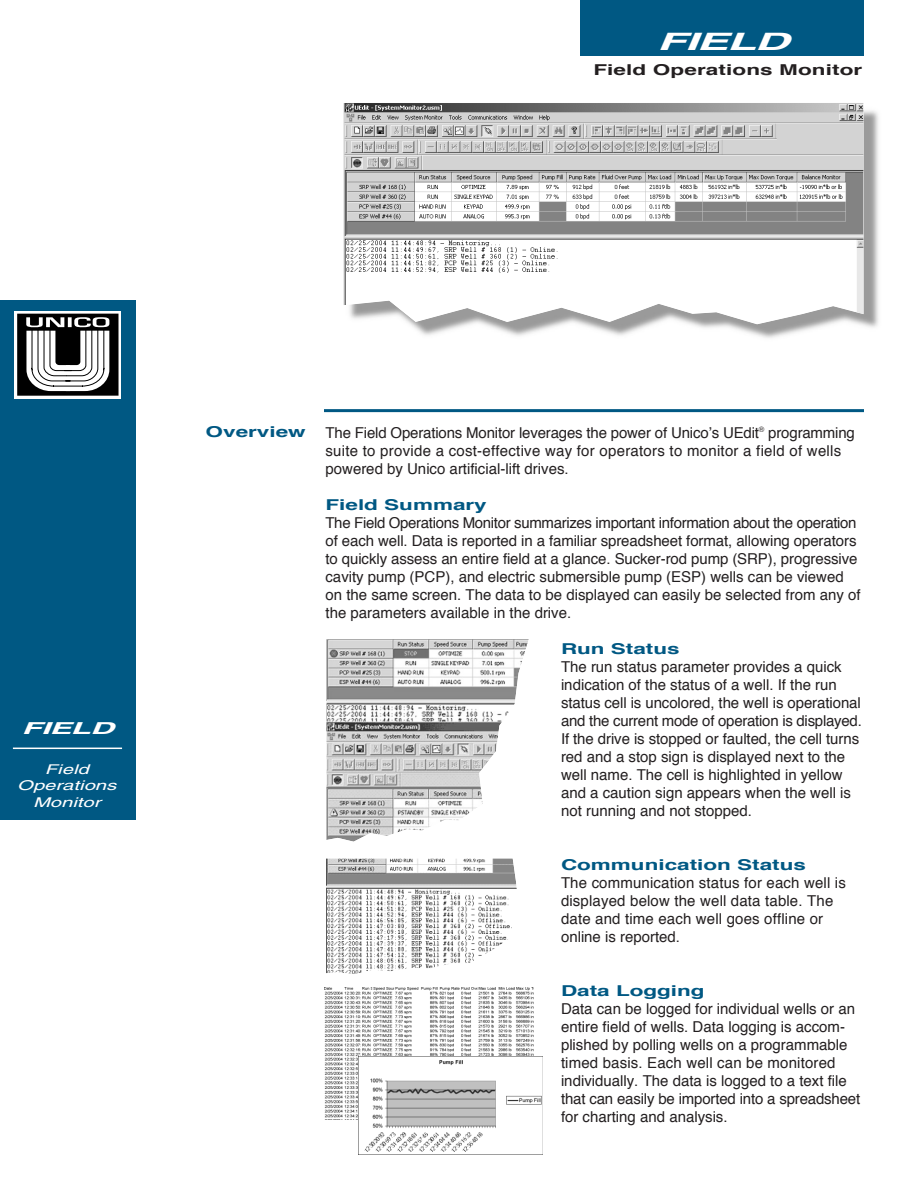
<style>
.page{position:relative;width:918px;height:1188px;background:#fff}
.page>*{position:absolute;margin:0;border:0;box-sizing:border-box;transform-origin:0 0}
.t1{font:italic 700 24px "Helvetica";letter-spacing:-.035em;color:#fff;scale:2 1}
.t2{font:italic 700 16.5px "Helvetica";letter-spacing:-.025em;color:#fff;scale:2 1}
.t3{font:15px/18px "Helvetica";color:#231f20}
.t4{font:700 15px "Helvetica";color:#005883;scale:1.5 1}
.t5{font:700 15px "Helvetica";letter-spacing:.005em;color:#231f20;scale:1.5 1}
.t6{font:italic 13.5px/16.2px "Helvetica";color:#fff;text-align:center;scale:1.5 1}
</style>
<div class="page">
<div style="left:580px;top:0;width:284px;height:56px;background:#005883"></div>
<div style="left:0;top:300px;width:135px;height:520px;background:#005883"></div>
<hr style="left:13px;top:748px;width:109px;height:1px;background:#fff">
<svg style="left:14px;top:311px;width:107px;height:87px"></svg>
<div style="left:17px;top:314px;width:102px;height:82px;background:#000"></div>
<svg style="left:26px;top:317px;width:83px;height:74px"></svg>
<hr style="left:324px;top:409px;width:540px;height:3px;background:#005883">
<img style="left:410px;top:110px;width:469px;height:228px">
<img style="left:344px;top:103px;width:520px;height:221px">
<img style="left:326px;top:639px;width:203px;height:203px">
<img style="left:326px;top:858px;width:191px;height:116px">
<img style="left:325px;top:987px;width:209px;height:131px">
<img style="left:358px;top:1056px;width:184px;height:99px">
<h1 class="t1" style="left:657px;top:33px;width:68px">FIELD</h1>
<p class="t5" style="left:593px;top:64px;width:181px">Field Operations Monitor</p>
<p class="t2" style="left:22px;top:722px;width:48px">FIELD</p>
<p class="t6" style="left:17px;top:763px;width:68px">Field<br>Operations<br>Monitor</p>
<p class="t4" style="left:206px;top:426px;width:68px">Overview</p>
<p class="t3" style="left:325px;top:425px;width:531px">The Field Operations Monitor leverages the power of Unicoís UEdit<sup>Æ</sup> programming suite to provide a cost-effective way for operators to monitor a field of wells powered by Unico artificial-lift drives.</p>
<p class="t4" style="left:326px;top:498px;width:109px">Field Summary</p>
<p class="t3" style="left:326px;top:515px;width:537px">The Field Operations Monitor summarizes important information about the operation of each well. Data is reported in a familiar spreadsheet format, allowing operators to quickly assess an entire field at a glance. Sucker-rod pump (SRP), progressive cavity pump (PCP), and electric submersible pump (ESP) wells can be viewed on the same screen. The data to be displayed can easily be selected from any of the parameters available in the drive.</p>
<p class="t4" style="left:561px;top:642px;width:81px">Run Status</p>
<p class="t3" style="left:561px;top:659px;width:303px">The run status parameter provides a quick indication of the status of a well. If the run status cell is uncolored, the well is operational and the current mode of operation is displayed.<br>If the drive is stopped or faulted, the cell turns red and a stop sign is displayed next to the well name. The cell is highlighted in yellow and a caution sign appears when the well is not running and not stopped.</p>
<p class="t4" style="left:561px;top:858px;width:165px">Communication Status</p>
<p class="t3" style="left:561px;top:875px;width:286px">The communication status for each well is displayed below the well data table. The date and time each well goes offline or online is reported.</p>
<p class="t4" style="left:561px;top:984px;width:97px">Data Logging</p>
<p class="t3" style="left:561px;top:1001px;width:301px">Data can be logged for individual wells or an entire field of wells. Data logging is accom&shy;plished by polling wells on a programmable timed basis. Each well can be monitored individually. The data is logged to a text file that can easily be imported into a spreadsheet for charting and analysis.</p>
</div>
